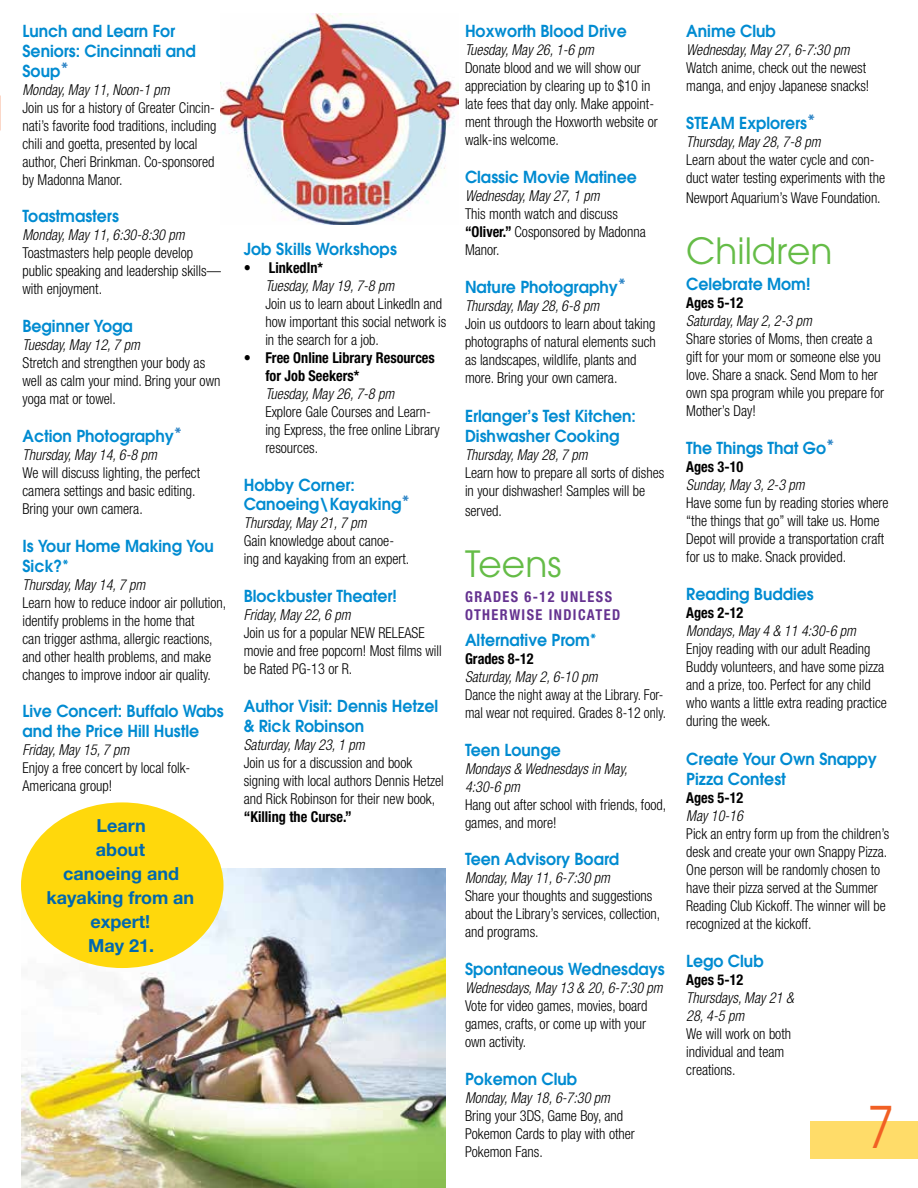
<style>
.page{position:relative;width:918px;height:1188px;background:#fff}
.page>*{position:absolute;margin:0;border:0;box-sizing:border-box;transform-origin:0 0}
.t1{font:57px "Avant Garde";color:#f16024;scale:.85 1}
.t2{font:36px "Avant Garde";color:#65bc47}
.t3{font:700 18px/24px "Helvetica Neue";color:#0068af;text-align:center}
.t4{font:600 16.5px/19.8px "Avant Garde";color:#008bd1;scale:.95 1}
.t5{font:300 condensed 15px/18px "Helvetica Neue";color:#000;scale:.95 1}
.t6{font:italic 300 condensed 15px/18px "Helvetica Neue";color:#000;scale:.95 1}
.t7{font:300 condensed 15px/18px "Helvetica Neue";color:#000;scale:.94 1}
.t8{font:700 condensed 15px/18px "Helvetica Neue";color:#000;scale:.95 1}
.t9{font:300 condensed 15px/18px "Helvetica Neue";color:#000;scale:.92 1}
.t10{font:700 condensed 15px/18px "Helvetica Neue";letter-spacing:.1em;color:#653290;scale:.95 1}
.s1{font-size:19.5px;color:#2b83c5}
.s2{font-weight:700}
</style>
<div class="page">
<img style="left:221px;top:14px;width:237px;height:211px">
<div style="left:811px;top:1122px;width:107px;height:37px;background:#ffdc69"></div>
<img style="left:21px;top:868px;width:425px;height:320px">
<div style="left:21px;top:802px;width:203px;height:166px;background:#ffd80c;border-radius:50%"></div>
<p class="t4" style="left:22px;top:21px;width:184px">Lunch and Learn For<br>Seniors: Cincinnati and<br>Soup<span class="s1">*</span></p>
<p class="t6" style="left:22px;top:80px;width:156px">Monday, May 11, Noon-1 pm</p>
<p class="t5" style="left:22px;top:98px;width:206px">Join us for a history of Greater Cincin&shy;nati’s favorite food traditions, including chili and goetta, presented by local author, Cheri Brinkman. Co-sponsored by Madonna Manor.</p>
<p class="t4" style="left:22px;top:206px;width:103px">Toastmasters</p>
<p class="t6" style="left:22px;top:226px;width:172px">Monday, May 11, 6:30-8:30 pm</p>
<p class="t5" style="left:22px;top:244px;width:210px">Toastmasters help people develop public speaking and leadership skills— with enjoyment.</p>
<p class="t4" style="left:22px;top:316px;width:118px">Beginner Yoga</p>
<p class="t6" style="left:22px;top:336px;width:125px">Tuesday, May 12, 7 pm</p>
<p class="t5" style="left:22px;top:354px;width:210px">Stretch and strengthen your body as well as calm your mind. Bring your own yoga mat or towel.</p>
<p class="t4" style="left:22px;top:426px;width:170px">Action Photography<span class="s1">*</span></p>
<p class="t6" style="left:22px;top:446px;width:143px">Thursday, May 14, 6-8 pm</p>
<p class="t5" style="left:22px;top:464px;width:188px">We will discuss lighting, the perfect camera settings and basic editing.<br>Bring your own camera.</p>
<p class="t4" style="left:22px;top:536px;width:203px">Is Your Home Making You<br>Sick?*</p>
<p class="t6" style="left:22px;top:575px;width:131px">Thursday, May 14, 7 pm</p>
<p class="t5" style="left:22px;top:593px;width:216px">Learn how to reduce indoor air pollution, identify problems in the home that<br>can trigger asthma, allergic reactions, and other health problems, and make changes to improve indoor air quality.</p>
<p class="t4" style="left:22px;top:701px;width:213px">Live Concert: Buffalo Wabs and the Price Hill Hustle</p>
<p class="t6" style="left:22px;top:741px;width:114px">Friday, May 15, 7 pm</p>
<p class="t5" style="left:22px;top:759px;width:178px">Enjoy a free concert by local folk-<br>Americana group!</p>
<p class="t3" style="left:46px;top:813px;width:149px">Learn<br>about<br>canoeing and kayaking from an expert!<br>May 21.</p>
<p class="t4" style="left:244px;top:239px;width:163px">Job Skills Workshops</p>
<p class="t8" style="left:244px;top:258px;width:85px">• LinkedIn*</p>
<p class="t6" style="left:265px;top:276px;width:137px">Tuesday, May 19, 7-8 pm</p>
<p class="t5" style="left:265px;top:294px;width:192px">Join us to learn about LinkedIn and how important this social network is in the search for a job.</p>
<p class="t8" style="left:265px;top:348px;width:180px;text-indent:-22px">• Free Online Library Resources for Job Seekers*</p>
<p class="t6" style="left:265px;top:384px;width:137px">Tuesday, May 26, 7-8 pm</p>
<p class="t5" style="left:265px;top:402px;width:185px">Explore Gale Courses and Learn&shy;ing Express, the free online Library resources.</p>
<p class="t4" style="left:244px;top:474px;width:176px">Hobby Corner:<br>Canoeing\Kayaking<span class="s1">*</span></p>
<p class="t6" style="left:244px;top:514px;width:131px">Thursday, May 21, 7 pm</p>
<p class="t5" style="left:244px;top:532px;width:176px">Gain knowledge about canoe&shy;ing and kayaking from an expert.</p>
<p class="t4" style="left:244px;top:586px;width:163px">Blockbuster Theater!</p>
<p class="t6" style="left:244px;top:606px;width:114px">Friday, May 22, 6 pm</p>
<p class="t5" style="left:244px;top:624px;width:210px">Join us for a popular NEW RELEASE movie and free popcorn! Most films will be Rated PG-13 or R.</p>
<p class="t4" style="left:244px;top:696px;width:206px">Author Visit: Dennis Hetzel &amp; Rick Robinson</p>
<p class="t6" style="left:244px;top:735px;width:129px">Saturday, May 23, 1 pm</p>
<p class="t5" style="left:244px;top:753px;width:212px">Join us for a discussion and book signing with local authors Dennis Hetzel and Rick Robinson for their new book,</p>
<p class="t8" style="left:244px;top:807px;width:115px">“Killing the Curse.”</p>
<p class="t4" style="left:465px;top:21px;width:172px">Hoxworth Blood Drive</p>
<p class="t6" style="left:465px;top:41px;width:137px">Tuesday, May 26, 1-6 pm</p>
<p class="t5" style="left:465px;top:59px;width:204px">Donate blood and we will show our appreciation by clearing up to $10 in late fees that day only. Make appoint&shy;ment through the Hoxworth website or walk-ins welcome.</p>
<p class="t4" style="left:465px;top:167px;width:182px">Classic Movie Matinee</p>
<p class="t6" style="left:465px;top:186px;width:143px">Wednesday, May 27, 1 pm</p>
<p class="t5" style="left:465px;top:204px;width:192px">This month watch and discuss <span class="s2">“Oliver.”</span> Cosponsored by Madonna<br>Manor.</p>
<p class="t4" style="left:465px;top:276px;width:171px">Nature Photography<span class="s1">*</span></p>
<p class="t6" style="left:465px;top:296px;width:143px">Thursday, May 28, 6-8 pm</p>
<p class="t5" style="left:465px;top:314px;width:202px">Join us outdoors to learn about taking photographs of natural elements such as landscapes, wildlife, plants and more. Bring your own camera.</p>
<p class="t4" style="left:465px;top:406px;width:182px">Erlanger’s Test Kitchen:<br>Dishwasher Cooking</p>
<p class="t6" style="left:465px;top:446px;width:131px">Thursday, May 28, 7 pm</p>
<p class="t5" style="left:465px;top:464px;width:211px">Learn how to prepare all sorts of dishes in your dishwasher! Samples will be</p>
<p class="t5" style="left:465px;top:501px;width:40px">served.</p>
<h2 class="t2" style="left:465px;top:543px;width:98px">Teens</h2>
<p class="t10" style="left:465px;top:587px;width:165px">GRADES 6-12 UNLESS<br>OTHERWISE INDICATED</p>
<p class="t4" style="left:465px;top:630px;width:140px">Alternative Prom*</p>
<p class="t8" style="left:465px;top:649px;width:74px">Grades 8-12</p>
<p class="t6" style="left:465px;top:667px;width:141px">Saturday, May 2, 6-10 pm</p>
<p class="t9" style="left:465px;top:685px;width:220px">Dance the night away at the Library. For&shy;mal wear not required. Grades 8-12 only.</p>
<p class="t4" style="left:465px;top:739px;width:102px">Teen Lounge</p>
<p class="t6" style="left:465px;top:759px;width:173px">Mondays &amp; Wednesdays in May,<br>4:30-6 pm</p>
<p class="t5" style="left:465px;top:795px;width:213px">Hang out after school with friends, food, games, and more!</p>
<p class="t4" style="left:465px;top:849px;width:164px">Teen Advisory Board</p>
<p class="t6" style="left:465px;top:869px;width:154px">Monday, May 11, 6-7:30 pm</p>
<p class="t5" style="left:465px;top:887px;width:207px">Share your thoughts and suggestions about the Library’s services, collection, and programs.</p>
<p class="t4" style="left:465px;top:959px;width:212px">Spontaneous Wednesdays</p>
<p class="t6" style="left:465px;top:979px;width:210px">Wednesdays, May 13 &amp; 20, 6-7:30 pm</p>
<p class="t5" style="left:465px;top:997px;width:194px;text-align:justify">Vote for video games, movies, board games, crafts, or come up with your own activity.</p>
<p class="t4" style="left:465px;top:1069px;width:120px">Pokemon Club</p>
<p class="t6" style="left:465px;top:1089px;width:154px">Monday, May 18, 6-7:30 pm</p>
<p class="t5" style="left:465px;top:1107px;width:180px">Bring your 3DS, Game Boy, and<br>Pokemon Cards to play with other<br>Pokemon Fans.</p>
<p class="t4" style="left:686px;top:21px;width:96px">Anime Club</p>
<p class="t6" style="left:686px;top:41px;width:173px">Wednesday, May 27, 6-7:30 pm</p>
<p class="t5" style="left:686px;top:59px;width:194px">Watch anime, check out the newest manga, and enjoy Japanese snacks!</p>
<p class="t4" style="left:686px;top:113px;width:138px">STEAM Explorers<span class="s1">*</span></p>
<p class="t6" style="left:686px;top:132px;width:143px">Thursday, May 28, 7-8 pm</p>
<p class="t5" style="left:686px;top:150px;width:211px">Learn about the water cycle and con&shy;duct water testing experiments with the</p>
<p class="t5" style="left:686px;top:188px;width:206px">Newport Aquarium’s Wave Foundation.</p>
<h2 class="t2" style="left:686px;top:229px;width:148px">Children</h2>
<p class="t4" style="left:686px;top:274px;width:132px">Celebrate Mom!</p>
<p class="t8" style="left:686px;top:294px;width:62px">Ages 5-12</p>
<p class="t6" style="left:686px;top:312px;width:134px">Saturday, May 2, 2-3 pm</p>
<p class="t5" style="left:686px;top:330px;width:210px">Share stories of Moms, then create a gift for your mom or someone else you love. Share a snack. Send Mom to her own spa program while you prepare for<br>Mother’s Day!</p>
<p class="t4" style="left:686px;top:438px;width:158px">The Things That Go<span class="s1">*</span></p>
<p class="t8" style="left:686px;top:457px;width:62px">Ages 3-10</p>
<p class="t6" style="left:686px;top:475px;width:126px">Sunday, May 3, 2-3 pm</p>
<p class="t5" style="left:686px;top:493px;width:215px">Have some fun by reading stories where “the things that go” will take us. Home Depot will provide a transportation craft for us to make. Snack provided.</p>
<p class="t4" style="left:686px;top:583px;width:136px">Reading Buddies</p>
<p class="t8" style="left:686px;top:603px;width:62px">Ages 2-12</p>
<p class="t6" style="left:686px;top:621px;width:180px">Mondays, May 4 &amp; 11 4:30-6 pm</p>
<p class="t5" style="left:686px;top:639px;width:213px">Enjoy reading with our adult Reading Buddy volunteers, and have some pizza and a prize, too. Perfect for any child who wants a little extra reading practice during the week.</p>
<p class="t4" style="left:686px;top:749px;width:202px">Create Your Own Snappy<br>Pizza Contest</p>
<p class="t8" style="left:686px;top:789px;width:62px">Ages 5-12</p>
<p class="t6" style="left:686px;top:807px;width:61px">May 10-16</p>
<p class="t7" style="left:686px;top:825px;width:218px">Pick an entry form up from the children’s desk and create your own Snappy Pizza.<br>One person will be randomly chosen to have their pizza served at the Summer Reading Club Kickoff. The winner will be recognized at the kickoff.</p>
<p class="t4" style="left:686px;top:951px;width:83px">Lego Club</p>
<p class="t8" style="left:686px;top:970px;width:62px">Ages 5-12</p>
<p class="t6" style="left:686px;top:988px;width:115px">Thursdays, May 21 &amp;<br>28, 4-5 pm</p>
<p class="t5" style="left:686px;top:1024px;width:112px">We will work on both individual and team creations.</p>
<h1 class="t1" style="left:867px;top:1094px;width:33px">7</h1>
</div>
